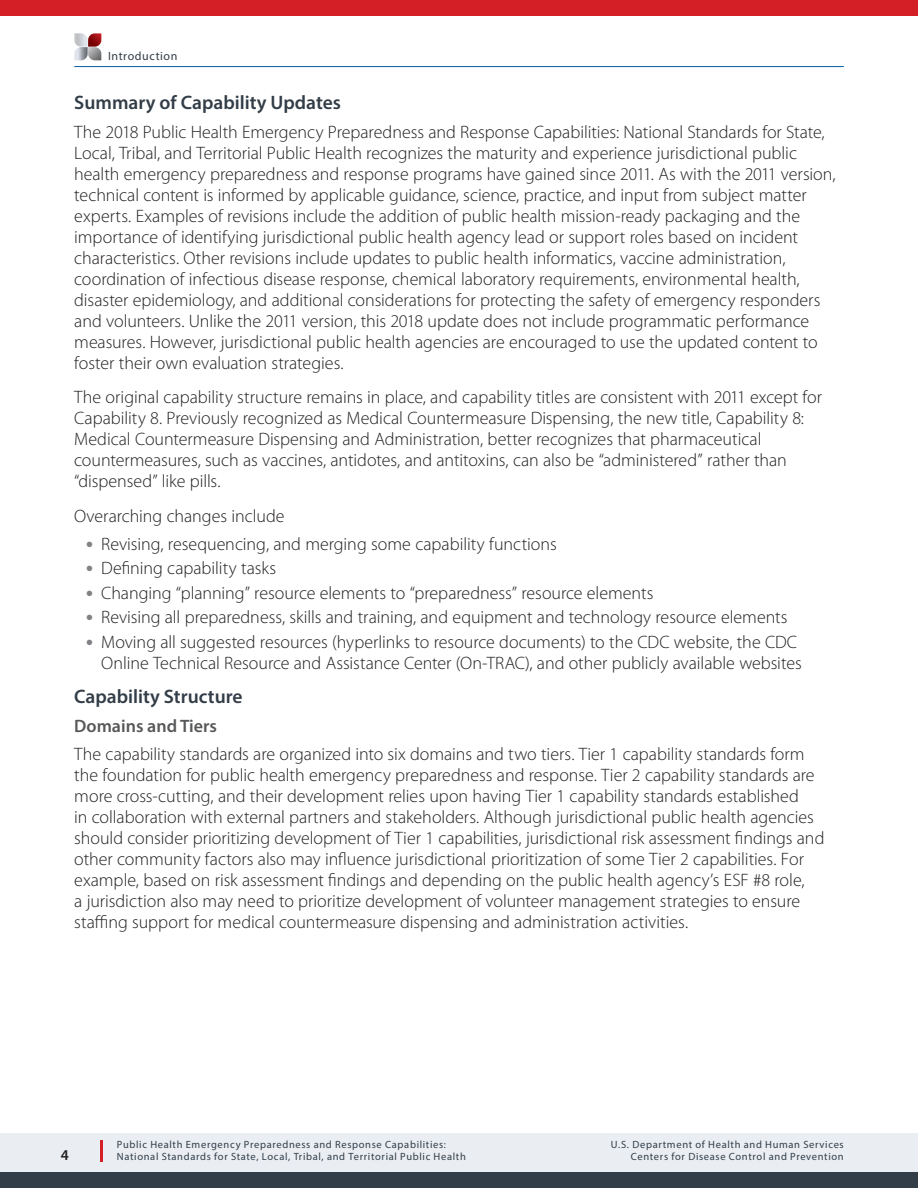
<style>
.page{position:relative;width:918px;height:1188px;background:#fff}
.page>*{position:absolute;margin:0;border:0;box-sizing:border-box;transform-origin:0 0}
.t1{font:600 19.5px "Myriad Pro";color:#323d47}
.t2{font:300 18px/21px "Myriad Pro";letter-spacing:-.005em;color:#231f20}
.t3{font:600 18px "Myriad Pro";color:#57585a}
.t4{font:600 15px "Myriad Pro";color:#231f20}
.t5{font:12px "Myriad Pro";letter-spacing:.045em;color:#323d47}
.t6{font:10.5px/12px "Myriad Pro";letter-spacing:.06em;color:#323d47}
.s1{font-weight:900;font-stretch:semi-expanded;color:#808285}
</style>
<div class="page">
<div style="left:0;top:1133px;width:918px;height:55px;background:#eaeef3"></div>
<div style="left:0;top:1172px;width:918px;height:16px;background:#323d47"></div>
<div style="left:0;top:0;width:918px;height:16px;background:#d41f26"></div>
<hr style="left:100px;top:1140px;width:2px;height:22px;background:#d41f26">
<svg style="left:74px;top:33px;width:27px;height:27px"></svg>
<hr style="left:74px;top:66px;width:770px;height:1px;background:#015dab">
<p class="t5" style="left:108px;top:49px;width:71px">Introduction</p>
<h4 class="t1" style="left:74px;top:90px;width:268px">Summary of Capability Updates</h4>
<p class="t2" style="left:74px;top:122px;width:763px">The 2018 Public Health Emergency Preparedness and Response Capabilities: National Standards for State, Local, Tribal, and Territorial Public Health recognizes the maturity and experience jurisdictional public health emergency preparedness and response programs have gained since 2011. As with the 2011 version, technical content is informed by applicable guidance, science, practice, and input from subject matter experts. Examples of revisions include the addition of public health mission-ready packaging and the importance of identifying jurisdictional public health agency lead or support roles based on incident characteristics. Other revisions include updates to public health informatics, vaccine administration, coordination of infectious disease response, chemical laboratory requirements, environmental health, disaster epidemiology, and additional considerations for protecting the safety of emergency responders and volunteers. Unlike the 2011 version, this 2018 update does not include programmatic performance measures. However, jurisdictional public health agencies are encouraged to use the updated content to foster their own evaluation strategies.</p>
<p class="t2" style="left:74px;top:387px;width:749px">The original capability structure remains in place, and capability titles are consistent with 2011 except for Capability 8. Previously recognized as Medical Countermeasure Dispensing, the new title, Capability 8:<br>Medical Countermeasure Dispensing and Administration, better recognizes that pharmaceutical countermeasures, such as vaccines, antidotes, and antitoxins, can also be “administered” rather than “dispensed” like pills.</p>
<p class="t2" style="left:74px;top:506px;width:212px">Overarching changes include</p>
<p class="t2" style="left:86px;top:533px;width:472px"><span class="s1">•</span> Revising, resequencing, and merging some capability functions</p>
<p class="t2" style="left:86px;top:558px;width:191px"><span class="s1">•</span> Defining capability tasks</p>
<p class="t2" style="left:86px;top:582px;width:569px"><span class="s1">•</span> Changing “planning” resource elements to “preparedness” resource elements</p>
<p class="t2" style="left:86px;top:607px;width:703px"><span class="s1">•</span> Revising all preparedness, skills and training, and equipment and technology resource elements</p>
<p class="t2" style="left:86px;top:631px;width:717px;text-align:right"><span class="s1">•</span> Moving all suggested resources (hyperlinks to resource documents) to the CDC website, the CDC<br>Online Technical Resource and Assistance Center (On-TRAC), and other publicly available websites</p>
<h4 class="t1" style="left:74px;top:685px;width:170px">Capability Structure</h4>
<p class="t3" style="left:74px;top:715px;width:144px">Domains and Tiers</p>
<p class="t2" style="left:74px;top:744px;width:752px">The capability standards are organized into six domains and two tiers. Tier 1 capability standards form the foundation for public health emergency preparedness and response. Tier 2 capability standards are more cross-cutting, and their development relies upon having Tier 1 capability standards established<br>in collaboration with external partners and stakeholders. Although jurisdictional public health agencies should consider prioritizing development of Tier 1 capabilities, jurisdictional risk assessment findings and other community factors also may influence jurisdictional prioritization of some Tier 2 capabilities. For example, based on risk assessment findings and depending on the public health agency’s ESF #8 role,<br>a jurisdiction also may need to prioritize development of volunteer management strategies to ensure staffing support for medical countermeasure dispensing and administration activities.</p>
<p class="t4" style="left:61px;top:1145px;width:10px">4</p>
<p class="t6" style="left:117px;top:1139px;width:350px">Public Health Emergency Preparedness and Response Capabilities:<br>National Standards for State, Local, Tribal, and Territorial Public Health</p>
<p class="t6" style="left:611px;top:1139px;width:234px;text-align:right">U.S. Department of Health and Human Services<br>Centers for Disease Control and Prevention</p>
</div>
